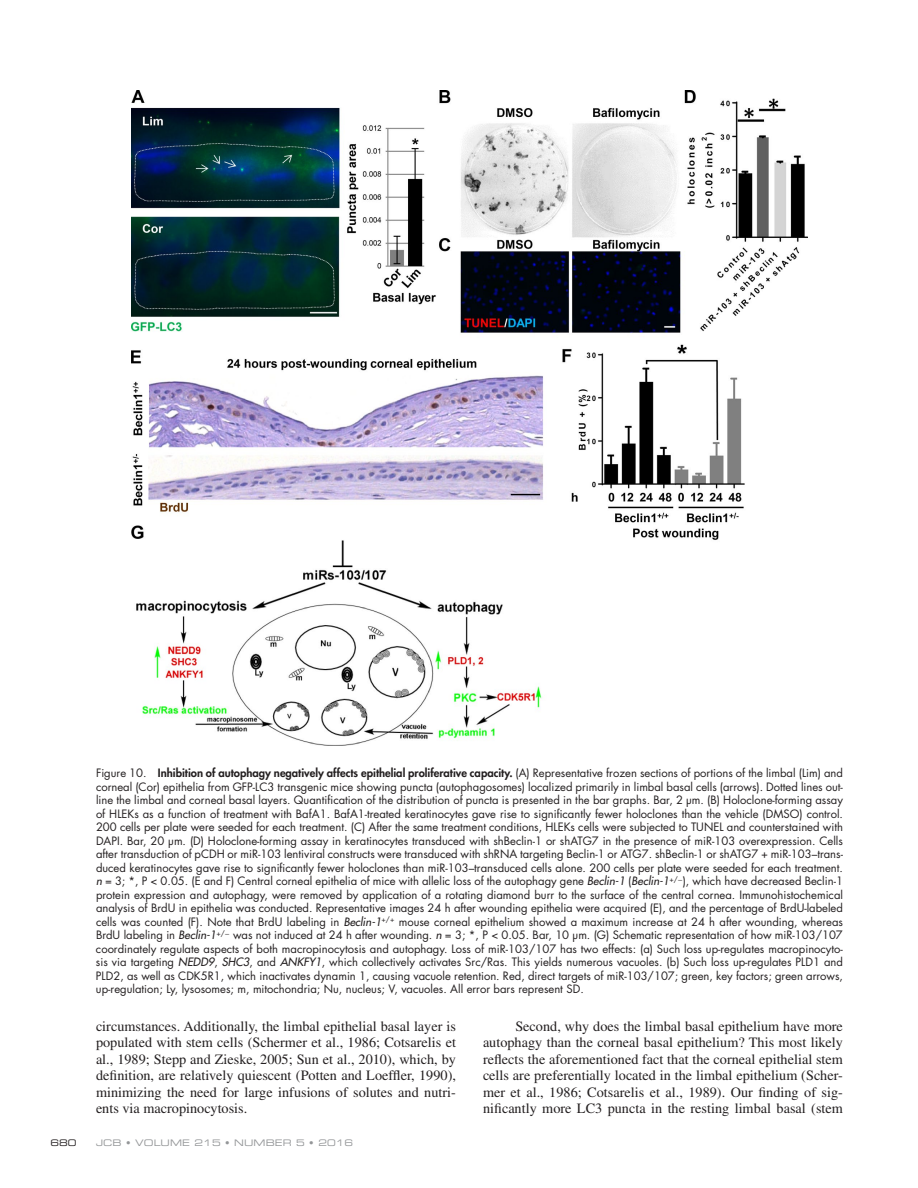
<style>
.page{position:relative;width:918px;height:1188px;background:#fff}
.page>*{position:absolute;margin:0;border:0;box-sizing:border-box;transform-origin:0 0}
.t1{font:14.25px/16.5px "Times LT Std";color:#231f20;text-align:justify}
.t2{font:11.25px/13.5px "Futura Std";color:#231f20;text-align:justify}
.t3{font:9px "Eurostile LT Std Ex 2";letter-spacing:.01em;color:#949698}
.t4{font:9px "Eurostile LT Std Ex 2";color:#231f20}
.s1{font-weight:800}
.s2{font-weight:500;font-style:italic}
</style>
<div class="page">
<img style="left:132px;top:90px;width:675px;height:656px">
<p class="t2" style="left:96px;top:766px;width:749px">Figure 10. <span class="s1">Inhibition of autophagy negatively affects epithelial proliferative capacity.</span> (A) Representative frozen sections of portions of the limbal (Lim) and corneal (Cor) epithelia from GFP-LC3 transgenic mice showing puncta (autophagosomes) localized primarily in limbal basal cells (arrows). Dotted lines out&shy;line the limbal and corneal basal layers. Quantification of the distribution of puncta is presented in the bar graphs. Bar, 2 µm. (B) Holoclone-forming assay of HLEKs as a function of treatment with BafA1. BafA1-treated keratinocytes gave rise to significantly fewer holoclones than the vehicle (DMSO) control.<br>200 cells per plate were seeded for each treatment. (C) After the same treatment conditions, HLEKs cells were subjected to TUNEL and counterstained with DAPI. Bar, 20 µm. (D) Holoclone-forming assay in keratinocytes transduced with shBeclin-1 or shATG7 in the presence of miR-103 overexpression. Cells after transduction of pCDH or miR-103 lentiviral constructs were transduced with shRNA targeting Beclin-1 or ATG7. shBeclin-1 or shATG7 + miR-103–trans&shy;duced keratinocytes gave rise to significantly fewer holoclones than miR-103–transduced cells alone. 200 cells per plate were seeded for each treatment. <span class="s2">n</span> = 3; *, P &lt; 0.05. (E and F) Central corneal epithelia of mice with allelic loss of the autophagy gene <span class="s2">Beclin-1</span> (<span class="s2">Beclin-1</span><sup>+/</sup><sup>−</sup>), which have decreased Beclin-1 protein expression and autophagy, were removed by application of a rotating diamond burr to the surface of the central cornea. Immunohistochemical analysis of BrdU in epithelia was conducted. Representative images 24 h after wounding epithelia were acquired (E), and the percentage of BrdU-labeled cells was counted (F). Note that BrdU labeling in <span class="s2">Beclin-1</span><sup>+/+</sup> mouse corneal epithelium showed a maximum increase at 24 h after wounding, whereas BrdU labeling in <span class="s2">Beclin-1</span><sup>+/</sup><sup>−</sup> was not induced at 24 h after wounding. <span class="s2">n</span> = 3; *, P &lt; 0.05. Bar, 10 µm. (G) Schematic representation of how miR-103/107 coordinately regulate aspects of both macropinocytosis and autophagy. Loss of miR-103/107 has two effects: (a) Such loss up-regulates macropinocyto&shy;sis via targeting <span class="s2">NEDD9</span>, <span class="s2">SHC3</span>, and <span class="s2">ANKFY1</span>, which collectively activates Src/Ras. This yields numerous vacuoles. (b) Such loss up-regulates PLD1 and PLD2, as well as CDK5R1, which inactivates dynamin 1, causing vacuole retention. Red, direct targets of miR-103/107; green, key factors; green arrows, up-regulation; Ly, lysosomes; m, mitochondria; Nu, nucleus; V, vacuoles. All error bars represent SD.</p>
<p class="t1" style="left:96px;top:1017px;width:361px">circumstances. Additionally, the limbal epithelial basal layer is populated with stem cells (Schermer et al., 1986; Cotsarelis et al., 1989; Stepp and Zieske, 2005; Sun et al., 2010), which, by definition, are relatively quiescent (Potten and Loeffler, 1990), minimizing the need for large infusions of solutes and nutri&shy;ents via macropinocytosis.</p>
<p class="t1" style="left:483px;top:1017px;width:362px;text-indent:32px">Second, why does the limbal basal epithelium have more autophagy than the corneal basal epithelium? This most likely reflects the aforementioned fact that the corneal epithelial stem cells are preferentially located in the limbal epithelium (Scher&shy;mer et al., 1986; Cotsarelis et al., 1989). Our finding of sig&shy;nificantly more LC3 puncta in the resting limbal basal (stem</p>
<p class="t4" style="left:50px;top:1136px;width:28px">680</p>
<p class="t3" style="left:96px;top:1136px;width:259px">JCB • VOLUME 215 • NUMBER 5 • 2016</p>
</div>
